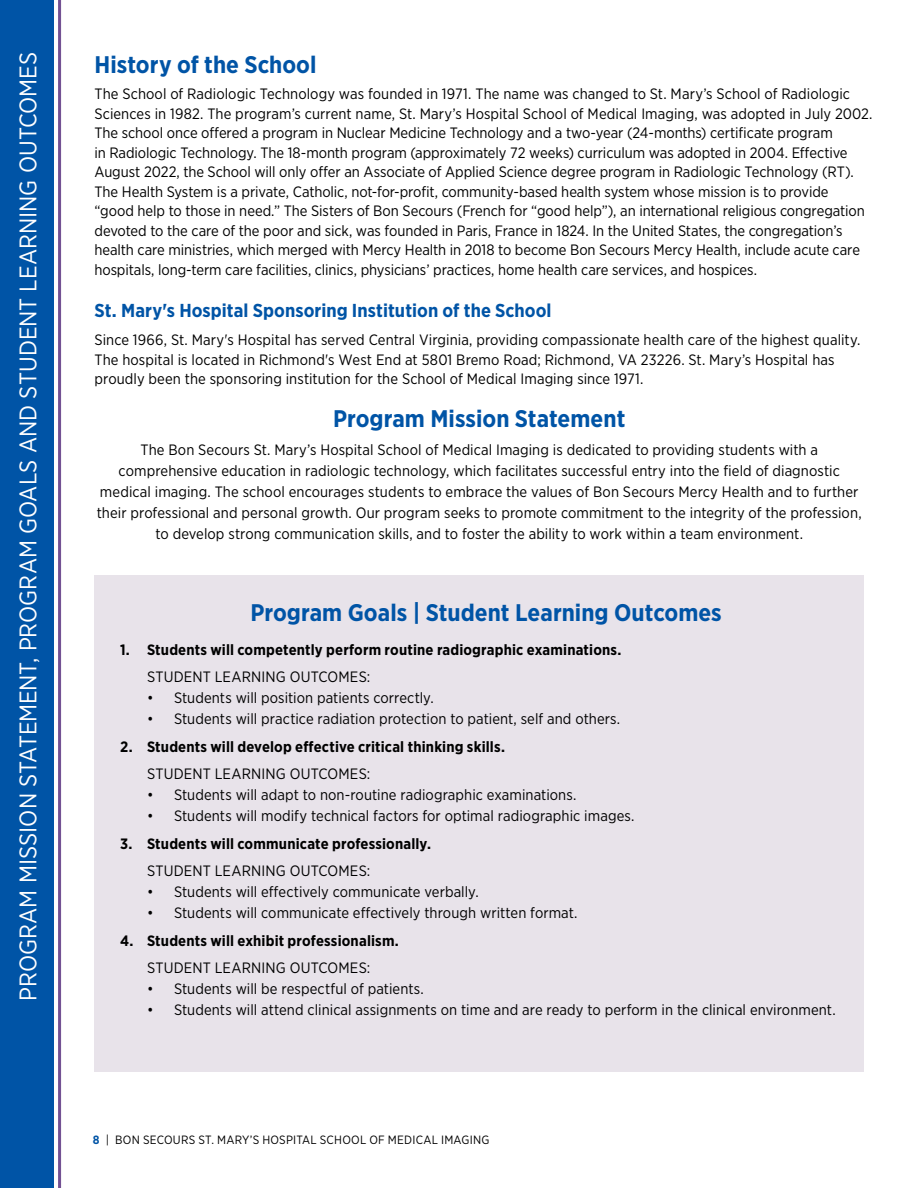
<style>
.page{position:relative;width:918px;height:1188px;background:#fff}
.page>*{position:absolute;margin:0;border:0;box-sizing:border-box;transform-origin:0 0}
.t1{font:700 24px "Gotham Narrow";color:#0054a6}
.t2{font:24px "Gotham Narrow";color:#fff}
.t3{font:700 18.75px "Gotham Narrow";letter-spacing:.005em;color:#0054a6}
.t4{font:15px/19.5px "Gotham Narrow";color:#000}
.t5{font:700 15px "Gotham Narrow";letter-spacing:.01em;color:#000}
.t6{font:12px "Gotham Narrow";letter-spacing:.02em;color:#000}
.s1{font-weight:700;color:#0054a6}
</style>
<div class="page">
<div style="left:0;top:0;width:54px;height:1188px;background:#0054a6"></div>
<hr style="left:58px;top:0;width:3px;height:1188px;background:#735193">
<div style="left:94px;top:575px;width:770px;height:496px;background:#e8e3ea"></div>
<h1 class="t2" style="left:13px;top:1001px;width:950px;rotate:-90deg">PROGRAM MISSION STATEMENT, PROGRAM GOALS AND STUDENT LEARNING OUTCOMES</h1>
<h1 class="t1" style="left:94px;top:49px;width:224px">History of the School</h1>
<p class="t4" style="left:94px;top:84px;width:779px">The School of Radiologic Technology was founded in 1971. The name was changed to St. Mary’s School of Radiologic Sciences in 1982. The program’s current name, St. Mary’s Hospital School of Medical Imaging, was adopted in July 2002.<br>The school once offered a program in Nuclear Medicine Technology and a two-year (24-months) certificate program<br>in Radiologic Technology. The 18-month program (approximately 72 weeks) curriculum was adopted in 2004. Effective August 2022, the School will only offer an Associate of Applied Science degree program in Radiologic Technology (RT).<br>The Health System is a private, Catholic, not-for-profit, community-based health system whose mission is to provide<br>“good help to those in need.” The Sisters of Bon Secours (French for “good help”), an international religious congregation devoted to the care of the poor and sick, was founded in Paris, France in 1824. In the United States, the congregation’s health care ministries, which merged with Mercy Health in 2018 to become Bon Secours Mercy Health, include acute care hospitals, long-term care facilities, clinics, physicians’ practices, home health care services, and hospices.</p>
<p class="t3" style="left:94px;top:298px;width:459px">St. Mary's Hospital Sponsoring Institution of the School</p>
<p class="t4" style="left:94px;top:330px;width:767px">Since 1966, St. Mary's Hospital has served Central Virginia, providing compassionate health care of the highest quality.<br>The hospital is located in Richmond's West End at 5801 Bremo Road; Richmond, VA 23226. St. Mary’s Hospital has proudly been the sponsoring institution for the School of Medical Imaging since 1971.</p>
<h1 class="t1" style="left:333px;top:403px;width:294px">Program Mission Statement</h1>
<p class="t4" style="left:97px;top:439px;width:766px;line-height:21px;text-align:center">The Bon Secours St. Mary’s Hospital School of Medical Imaging is dedicated to providing students with a comprehensive education in radiologic technology, which facilitates successful entry into the field of diagnostic medical imaging. The school encourages students to embrace the values of Bon Secours Mercy Health and to further their professional and personal growth. Our program seeks to promote commitment to the integrity of the profession, to develop strong communication skills, and to foster the ability to work within a team environment.</p>
<h1 class="t1" style="left:250px;top:597px;width:473px">Program Goals | Student Learning Outcomes</h1>
<p class="t5" style="left:120px;top:640px;width:503px">1. Students will competently perform routine radiographic examinations.</p>
<p class="t4" style="left:147px;top:667px;width:225px">STUDENT LEARNING OUTCOMES:</p>
<p class="t4" style="left:147px;top:688px;width:288px">• Students will position patients correctly.</p>
<p class="t4" style="left:147px;top:709px;width:475px">• Students will practice radiation protection to patient, self and others.</p>
<p class="t5" style="left:120px;top:737px;width:387px">2. Students will develop effective critical thinking skills.</p>
<p class="t4" style="left:147px;top:764px;width:225px">STUDENT LEARNING OUTCOMES:</p>
<p class="t4" style="left:147px;top:785px;width:431px">• Students will adapt to non-routine radiographic examinations.</p>
<p class="t4" style="left:147px;top:806px;width:489px">• Students will modify technical factors for optimal radiographic images.</p>
<p class="t5" style="left:120px;top:834px;width:313px">3. Students will communicate professionally.</p>
<p class="t4" style="left:147px;top:861px;width:225px">STUDENT LEARNING OUTCOMES:</p>
<p class="t4" style="left:147px;top:882px;width:333px">• Students will effectively communicate verbally.</p>
<p class="t4" style="left:147px;top:903px;width:432px">• Students will communicate effectively through written format.</p>
<p class="t5" style="left:120px;top:931px;width:280px">4. Students will exhibit professionalism.</p>
<p class="t4" style="left:147px;top:957px;width:225px">STUDENT LEARNING OUTCOMES:</p>
<p class="t4" style="left:147px;top:978px;width:278px">• Students will be respectful of patients.</p>
<p class="t4" style="left:147px;top:999px;width:690px">• Students will attend clinical assignments on time and are ready to perform in the clinical environment.</p>
<p class="t6" style="left:93px;top:1132px;width:398px"><span class="s1">8</span> | BON SECOURS ST. MARY’S HOSPITAL SCHOOL OF MEDICAL IMAGING</p>
</div>
